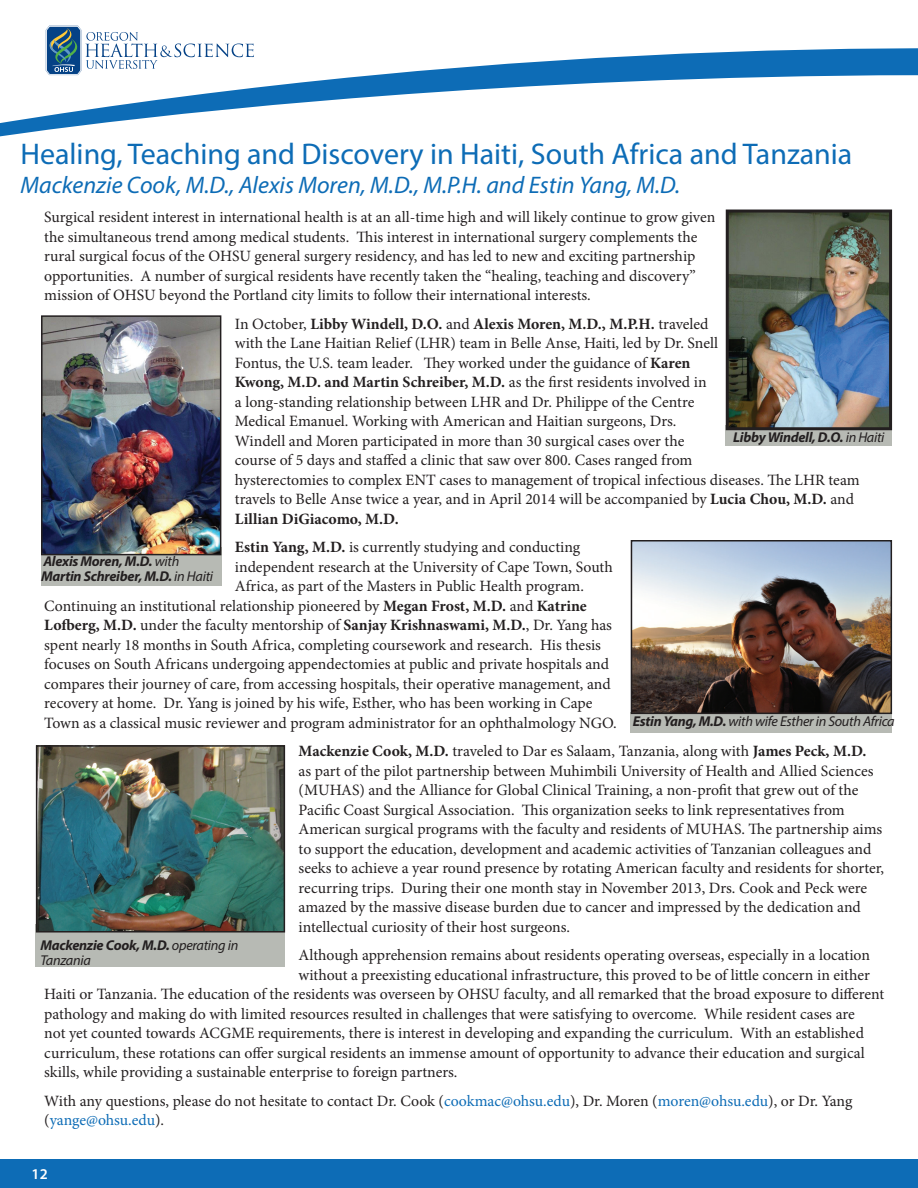
<style>
.page{position:relative;width:918px;height:1188px;background:#fff}
.page>*{position:absolute;margin:0;border:0;box-sizing:border-box;transform-origin:0 0}
.t1{font:30px "Myriad Pro";color:#0d6cb6}
.t2{font:italic 24px "Myriad Pro";color:#0d6cb6}
.t3{font:15.75px/19.5px "Minion Pro";color:#231f20}
.t4{font:600 15px "Myriad Pro";color:#fff}
.t5{font:italic 14.25px/15px "Myriad Pro";letter-spacing:-.02em;color:#231f20}
.t6{font:italic 700 14.25px/15px "Myriad Pro";letter-spacing:-.02em;color:#231f20}
.s1{font-weight:700}
.s2{color:#0d6cb6}
.s3{font-weight:400}
</style>
<div class="page">
<div style="left:36px;top:924px;width:249px;height:43px;background:#b7bab4"></div>
<div style="left:41px;top:548px;width:180px;height:38px;background:#b7bab4"></div>
<div style="left:631px;top:712px;width:261px;height:21px;background:#b7bab4"></div>
<img style="left:634px;top:543px;width:255px;height:168px">
<div style="left:631px;top:540px;width:261px;height:174px;border:2px solid #231f20"></div>
<div style="left:726px;top:425px;width:166px;height:21px;background:linear-gradient(to right,#b7bab4,#b7bab4)"></div>
<img style="left:730px;top:214px;width:158px;height:212px">
<div style="left:726px;top:210px;width:166px;height:220px;border:3px solid #231f20"></div>
<img style="left:44px;top:318px;width:174px;height:234px">
<div style="left:41px;top:315px;width:180px;height:240px;border:2px solid #231f20"></div>
<img style="left:39px;top:748px;width:243px;height:182px">
<div style="left:36px;top:745px;width:249px;height:188px;border:2px solid #231f20"></div>
<div style="left:0;top:1159px;width:918px;height:29px;background:#0d6cb6"></div>
<svg style="left:0;top:25px;width:918px;height:112px"></svg>
<h1 class="t1" style="left:21px;top:135px;width:833px">Healing, Teaching and Discovery in Haiti, South Africa and Tanzania</h1>
<h2 class="t2" style="left:21px;top:170px;width:661px">Mackenzie Cook, M.D., Alexis Moren, M.D., M.P.H. and Estin Yang, M.D.</h2>
<p class="t3" style="left:44px;top:207px;width:673px">Surgical resident interest in international health is at an all-time high and will likely continue to grow given the simultaneous trend among medical students. This interest in international surgery complements the rural surgical focus of the OHSU general surgery residency, and has led to new and exciting partnership opportunities. A number of surgical residents have recently taken the “healing, teaching and discovery” mission of OHSU beyond the Portland city limits to follow their international interests.</p>
<p class="t3" style="left:235px;top:314px;width:626px">In October, <span class="s1">Libby Windell, D.O.</span> and <span class="s1">Alexis Moren, M.D., M.P.H.</span> traveled<br>with the Lane Haitian Relief (LHR) team in Belle Anse, Haiti, led by Dr. Snell<br>Fontus, the U.S. team leader. They worked under the guidance of <span class="s1">Karen<br>Kwong, M.D. and Martin Schreiber, M.D.</span> as the first residents involved in<br>a long-standing relationship between LHR and Dr. Philippe of the Centre<br>Medical Emanuel. Working with American and Haitian surgeons, Drs.<br>Windell and Moren participated in more than 30 surgical cases over the<br>course of 5 days and staffed a clinic that saw over 800. Cases ranged from<br>hysterectomies to complex ENT cases to management of tropical infectious diseases. The LHR team travels to Belle Anse twice a year, and in April 2014 will be accompanied by <span class="s1">Lucia Chou, M.D.</span> and <span class="s1">Lillian DiGiacomo, M.D.</span></p>
<p class="t3" style="left:235px;top:537px;width:347px"><span class="s1">Estin Yang, M.D.</span> is currently studying and conducting</p>
<p class="t3" style="left:235px;top:557px;width:379px">independent research at the University of Cape Town, South</p>
<p class="t3" style="left:235px;top:576px;width:351px">Africa, as part of the Masters in Public Health program.</p>
<p class="t3" style="left:44px;top:596px;width:544px">Continuing an institutional relationship pioneered by <span class="s1">Megan Frost, M.D.</span> and <span class="s1">Katrine</span></p>
<p class="t3" style="left:44px;top:615px;width:569px"><span class="s1">Lofberg, M.D.</span> under the faculty mentorship of <span class="s1">Sanjay Krishnaswami, M.D.</span>, Dr. Yang has</p>
<p class="t3" style="left:44px;top:635px;width:558px">spent nearly 18 months in South Africa, completing coursework and research. His thesis</p>
<p class="t3" style="left:44px;top:654px;width:566px">focuses on South Africans undergoing appendectomies at public and private hospitals and</p>
<p class="t3" style="left:44px;top:674px;width:568px">compares their journey of care, from accessing hospitals, their operative management, and</p>
<p class="t3" style="left:44px;top:693px;width:550px">recovery at home. Dr. Yang is joined by his wife, Esther, who has been working in Cape</p>
<p class="t3" style="left:44px;top:713px;width:574px">Town as a classical music reviewer and program administrator for an ophthalmology NGO.</p>
<p class="t3" style="left:299px;top:741px;width:587px"><span class="s1">Mackenzie Cook, M.D.</span> traveled to Dar es Salaam, Tanzania, along with <span class="s1">James Peck, M.D.<br></span>as part of the pilot partnership between Muhimbili University of Health and Allied Sciences (MUHAS) and the Alliance for Global Clinical Training, a non-profit that grew out of the Pacific Coast Surgical Association. This organization seeks to link representatives from American surgical programs with the faculty and residents of MUHAS. The partnership aims to support the education, development and academic activities of Tanzanian colleagues and seeks to achieve a year round presence by rotating American faculty and residents for shorter, recurring trips. During their one month stay in November 2013, Drs. Cook and Peck were amazed by the massive disease burden due to cancer and impressed by the dedication and intellectual curiosity of their host surgeons.</p>
<p class="t3" style="left:299px;top:945px;width:573px">Although apprehension remains about residents operating overseas, especially in a location</p>
<p class="t3" style="left:299px;top:965px;width:573px">without a preexisting educational infrastructure, this proved to be of little concern in either</p>
<p class="t3" style="left:44px;top:984px;width:842px">Haiti or Tanzania. The education of the residents was overseen by OHSU faculty, and all remarked that the broad exposure to different</p>
<p class="t3" style="left:44px;top:1004px;width:812px">pathology and making do with limited resources resulted in challenges that were satisfying to overcome. While resident cases are</p>
<p class="t3" style="left:44px;top:1023px;width:821px">not yet counted towards ACGME requirements, there is interest in developing and expanding the curriculum. With an established</p>
<p class="t3" style="left:44px;top:1043px;width:822px">curriculum, these rotations can offer surgical residents an immense amount of opportunity to advance their education and surgical</p>
<p class="t3" style="left:44px;top:1062px;width:415px">skills, while providing a sustainable enterprise to foreign partners.</p>
<p class="t3" style="left:44px;top:1091px;width:810px">With any questions, please do not hesitate to contact Dr. Cook (<span class="s2">cookmac@ohsu.edu</span>), Dr. Moren (<span class="s2">moren@ohsu.edu</span>), or Dr. Yang (<span class="s2">yange@ohsu.edu</span>).</p>
<p class="t6" style="left:733px;top:429px;width:153px">Libby Windell, D.O. <span class="s3">in Haiti</span></p>
<p class="t6" style="left:41px;top:553px;width:174px">Alexis Moren, M.D. <span class="s3">with<br></span>Martin Schreiber, M.D. <span class="s3">in Haiti</span></p>
<p class="t5" style="left:633px;top:714px;width:263px"><span class="s1">Estin Yang, M.D.</span> with wife Esther in South Africa</p>
<p class="t5" style="left:40px;top:937px;width:199px"><span class="s1">Mackenzie Cook, M.D.</span> operating in<br>Tanzania</p>
<p class="t4" style="left:32px;top:1165px;width:18px">12</p>
</div>
